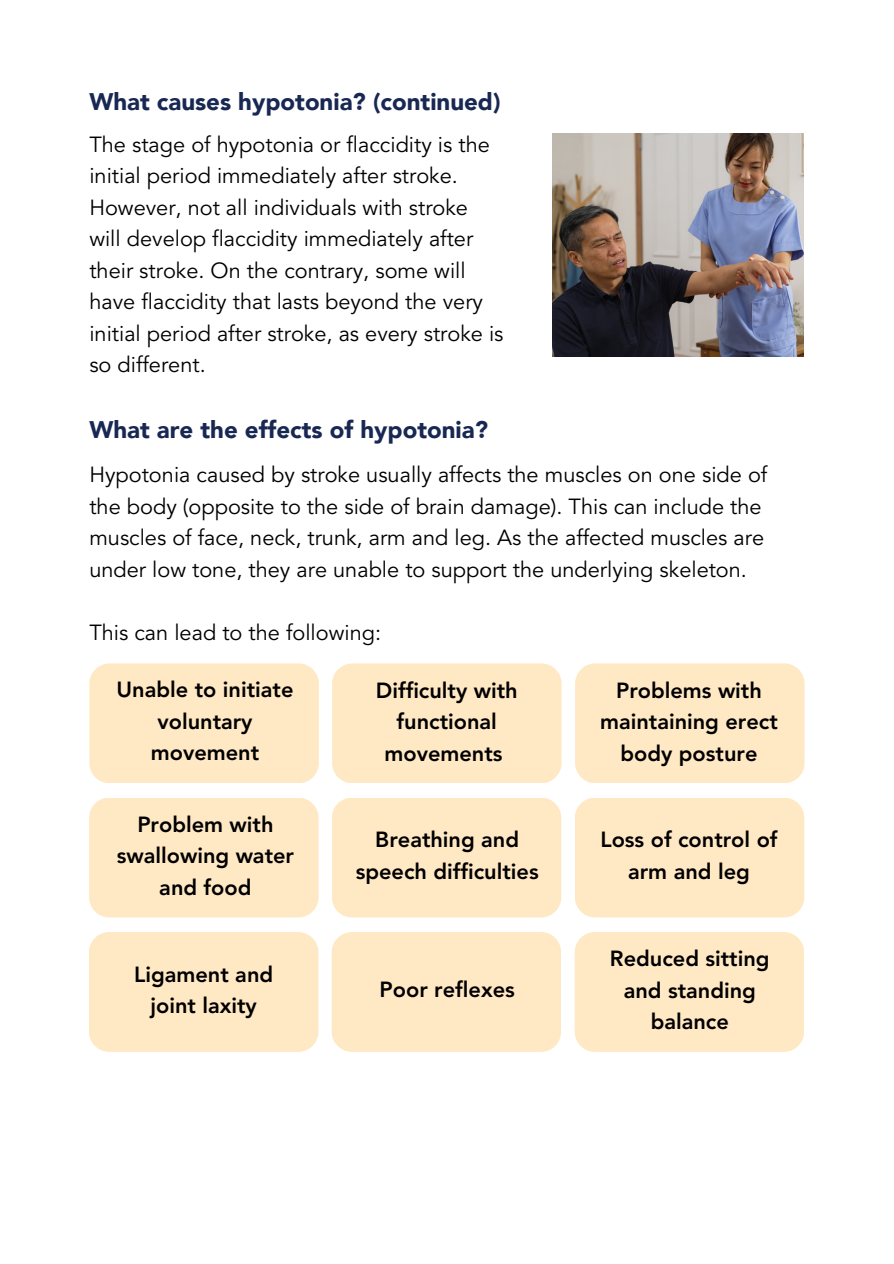
<style>
.page{position:relative;width:894px;height:1264px;background:#fff}
.page>*{position:absolute;margin:0;border:0;box-sizing:border-box;transform-origin:0 0}
.t1{font:900 24px "Avenir LT";color:#182853}
.t2{font:21.75px/31.5px "Avenir LT Std";color:#000}
.t3{font:800 21.75px/31.5px "Avenir LT Std";color:#000;text-align:center}
</style>
<div class="page">
<img style="left:552px;top:133px;width:251px;height:223px">
<div style="left:89px;top:663px;width:230px;height:120px;background:#ffe8c4;border-radius:20px"></div>
<div style="left:89px;top:797px;width:229px;height:120px;background:#ffe8c4;border-radius:20px"></div>
<div style="left:332px;top:797px;width:229px;height:120px;background:#ffe8c4;border-radius:20px"></div>
<div style="left:574px;top:797px;width:230px;height:120px;background:#ffe8c4;border-radius:20px"></div>
<div style="left:332px;top:663px;width:229px;height:120px;background:#ffe8c4;border-radius:20px"></div>
<div style="left:575px;top:663px;width:229px;height:120px;background:#ffe8c4;border-radius:20px"></div>
<div style="left:89px;top:932px;width:229px;height:119px;background:#ffe8c4;border-radius:20px"></div>
<div style="left:331px;top:932px;width:230px;height:119px;background:#ffe8c4;border-radius:20px"></div>
<div style="left:574px;top:932px;width:229px;height:119px;background:#ffe8c4;border-radius:20px"></div>
<p class="t1" style="left:89px;top:87px;width:412px">What causes hypotonia? (continued)</p>
<p class="t2" style="left:89px;top:130px;width:415px">The stage of hypotonia or flaccidity is the initial period immediately after stroke.<br>However, not all individuals with stroke will develop flaccidity immediately after their stroke. On the contrary, some will have flaccidity that lasts beyond the very initial period after stroke, as every stroke is so different.</p>
<h1 class="t1" style="left:89px;top:415px;width:400px">What are the effects of hypotonia?</h1>
<p class="t2" style="left:89px;top:461px;width:679px">Hypotonia caused by stroke usually affects the muscles on one side of the body (opposite to the side of brain damage). This can include the muscles of face, neck, trunk, arm and leg. As the affected muscles are under low tone, they are unable to support the underlying skeleton.</p>
<p class="t2" style="left:89px;top:618px;width:293px">This can lead to the following:</p>
<h1 class="t3" style="left:116px;top:676px;width:178px">Unable to initiate voluntary movement</h1>
<h1 class="t3" style="left:376px;top:676px;width:143px">Difficulty with functional movements</h1>
<h1 class="t3" style="left:600px;top:676px;width:179px">Problems with maintaining erect body posture</h1>
<h1 class="t3" style="left:117px;top:810px;width:179px">Problem with swallowing water and food</h1>
<h1 class="t3" style="left:134px;top:960px;width:140px">Ligament and joint laxity</h1>
<h1 class="t3" style="left:355px;top:826px;width:184px">Breathing and speech difficulties</h1>
<h1 class="t3" style="left:379px;top:976px;width:137px">Poor reflexes</h1>
<h1 class="t3" style="left:600px;top:826px;width:179px">Loss of control of arm and leg</h1>
<h1 class="t3" style="left:609px;top:944px;width:161px">Reduced sitting and standing balance</h1>
</div>
